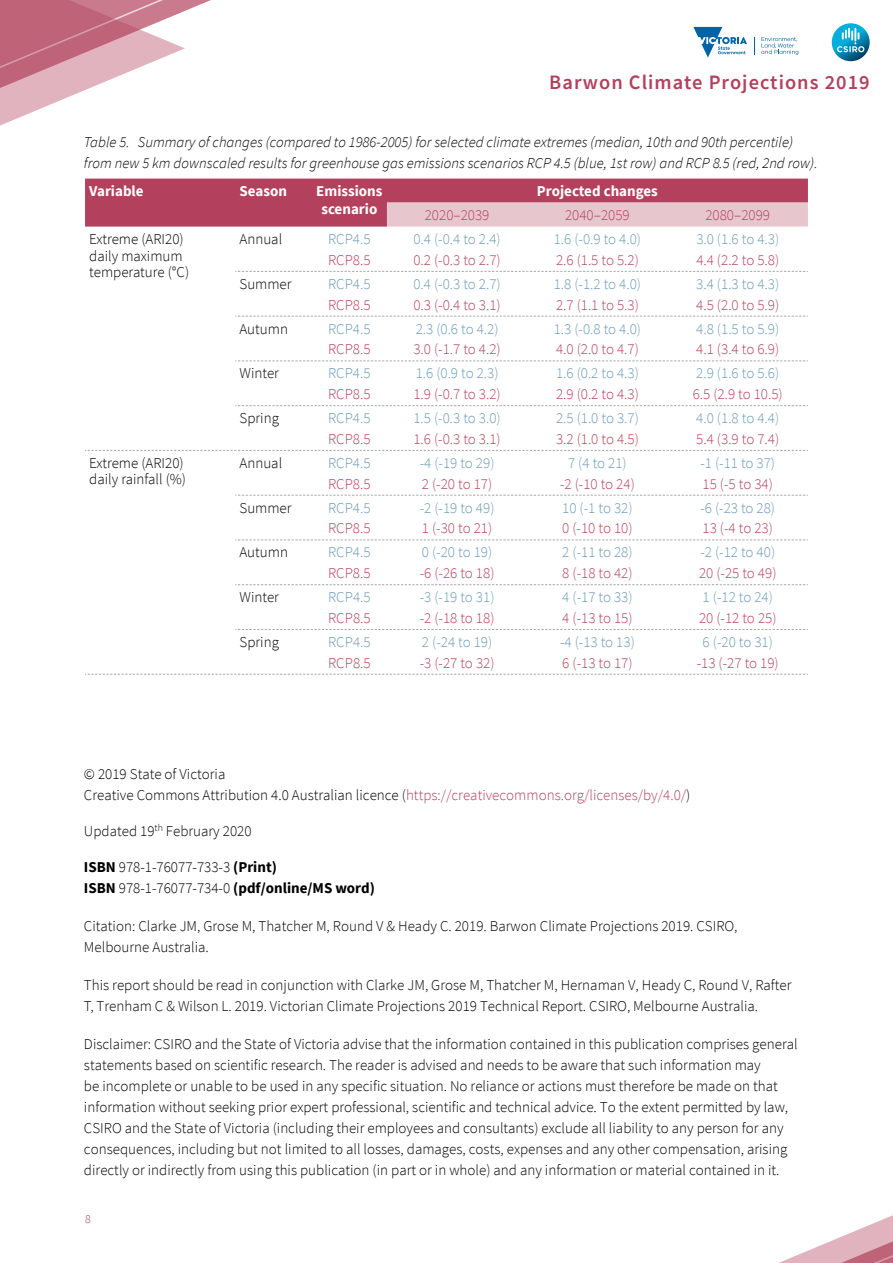
<style>
.page{position:relative;width:893px;height:1263px;background:#fff}
.page>*{position:absolute;margin:0;border:0;box-sizing:border-box;transform-origin:0 0}
.t1{font:600 20.4px "Source Sans Pro";letter-spacing:.05em;color:#b2415d}
.t2{font:300 15px/21px "Source Sans Pro";color:#000}
.t3{font:300 15px "Source Sans Pro";color:#b3405c}
.t4{font:300 15px "Source Sans Pro";color:#6b99b5}
.t5{font:italic 300 15px/21px "Source Sans Pro";color:#000}
.t6{font:700 15px/21px "Source Sans Pro";color:#000}
.t7{font:700 15px/18px "Source Sans Pro";color:#fff;text-align:center}
.t8{font:300 12px "Source Sans Pro";color:#b3405c}
.s1{font-style:inherit}
.s2{color:#b3405c}
.s3{font-weight:300}
</style>
<div class="page">
<svg style="left:0;top:0;width:211px;height:126px"></svg>
<svg style="left:779px;top:1215px;width:114px;height:48px"></svg>
<svg style="left:693px;top:27px;width:54px;height:31px"></svg>
<svg style="left:754px;top:37px;width:1px;height:17px"></svg>
<svg style="left:761px;top:37px;width:37px;height:18px"></svg>
<svg style="left:832px;top:23px;width:38px;height:38px"></svg>
<svg style="left:837px;top:28px;width:27px;height:24px"></svg>
<svg style="left:85px;top:179px;width:723px;height:48px;background:#c3697e"></svg>
<svg style="left:235px;top:271px;width:573px;height:1px"></svg>
<svg style="left:235px;top:316px;width:573px;height:1px"></svg>
<svg style="left:235px;top:360px;width:573px;height:1px"></svg>
<svg style="left:235px;top:405px;width:573px;height:1px"></svg>
<svg style="left:85px;top:450px;width:723px;height:1px"></svg>
<svg style="left:235px;top:495px;width:573px;height:1px"></svg>
<svg style="left:235px;top:540px;width:573px;height:1px"></svg>
<svg style="left:235px;top:584px;width:573px;height:1px"></svg>
<svg style="left:235px;top:629px;width:573px;height:1px"></svg>
<svg style="left:85px;top:674px;width:723px;height:1px"></svg>
<h1 class="t1" style="left:549px;top:69px;width:322px">Barwon Climate Projections 2019</h1>
<p class="t5" style="left:84px;top:132px;width:735px">Table 5. Summary of changes <span class="s1">(compared to 1986-2005)</span> for selected climate extremes (median, 10th and 90th percentile) from new 5 km downscaled results for greenhouse gas emissions scenarios RCP 4.5 (blue, 1st row) and RCP 8.5 (red, 2nd row).</p>
<p class="t7" style="left:89px;top:182px;width:56px">Variable</p>
<p class="t7" style="left:240px;top:182px;width:49px">Season</p>
<p class="t7" style="left:316px;top:182px;width:68px">Emissions scenario</p>
<p class="t7" style="left:537px;top:182px;width:122px">Projected changes</p>
<p class="t3" style="left:425px;top:206px;width:66px">2020–2039</p>
<p class="t3" style="left:565px;top:206px;width:66px">2040–2059</p>
<p class="t3" style="left:705px;top:206px;width:66px">2080–2099</p>
<p class="t2" style="left:89px;top:231px;width:101px;line-height:16.5px">Extreme (ARI20) daily maximum temperature (°C)</p>
<p class="t2" style="left:240px;top:229px;width:44px">Annual</p>
<p class="t4" style="left:328px;top:230px;width:44px">RCP4.5</p>
<p class="t3" style="left:328px;top:251px;width:44px">RCP8.5</p>
<p class="t2" style="left:240px;top:273px;width:54px">Summer</p>
<p class="t4" style="left:328px;top:275px;width:44px">RCP4.5</p>
<p class="t3" style="left:328px;top:296px;width:44px">RCP8.5</p>
<p class="t4" style="left:413px;top:230px;width:89px">0.4 (-0.4 to 2.4)</p>
<p class="t3" style="left:413px;top:251px;width:89px">0.2 (-0.3 to 2.7)</p>
<p class="t4" style="left:413px;top:275px;width:89px">0.4 (-0.3 to 2.7)</p>
<p class="t3" style="left:413px;top:296px;width:89px">0.3 (-0.4 to 3.1)</p>
<p class="t4" style="left:554px;top:230px;width:89px">1.6 (-0.9 to 4.0)</p>
<p class="t3" style="left:556px;top:251px;width:84px">2.6 (1.5 to 5.2)</p>
<p class="t4" style="left:554px;top:275px;width:89px">1.8 (-1.2 to 4.0)</p>
<p class="t3" style="left:556px;top:296px;width:84px">2.7 (1.1 to 5.3)</p>
<p class="t4" style="left:696px;top:230px;width:84px">3.0 (1.6 to 4.3)</p>
<p class="t3" style="left:696px;top:251px;width:84px">4.4 (2.2 to 5.8)</p>
<p class="t4" style="left:696px;top:275px;width:84px">3.4 (1.3 to 4.3)</p>
<p class="t3" style="left:696px;top:296px;width:84px">4.5 (2.0 to 5.9)</p>
<p class="t2" style="left:240px;top:318px;width:50px">Autumn</p>
<p class="t4" style="left:328px;top:320px;width:44px">RCP4.5</p>
<p class="t3" style="left:328px;top:340px;width:44px">RCP8.5</p>
<p class="t4" style="left:416px;top:320px;width:84px">2.3 (0.6 to 4.2)</p>
<p class="t3" style="left:413px;top:340px;width:89px">3.0 (-1.7 to 4.2)</p>
<p class="t4" style="left:554px;top:320px;width:89px">1.3 (-0.8 to 4.0)</p>
<p class="t3" style="left:556px;top:340px;width:84px">4.0 (2.0 to 4.7)</p>
<p class="t4" style="left:696px;top:320px;width:84px">4.8 (1.5 to 5.9)</p>
<p class="t3" style="left:696px;top:340px;width:84px">4.1 (3.4 to 6.9)</p>
<p class="t2" style="left:240px;top:363px;width:41px">Winter</p>
<p class="t4" style="left:328px;top:364px;width:44px">RCP4.5</p>
<p class="t3" style="left:328px;top:385px;width:44px">RCP8.5</p>
<p class="t4" style="left:416px;top:364px;width:84px">1.6 (0.9 to 2.3)</p>
<p class="t3" style="left:413px;top:385px;width:89px">1.9 (-0.7 to 3.2)</p>
<p class="t4" style="left:556px;top:364px;width:84px">1.6 (0.2 to 4.3)</p>
<p class="t3" style="left:556px;top:385px;width:84px">2.9 (0.2 to 4.3)</p>
<p class="t4" style="left:696px;top:364px;width:84px">2.9 (1.6 to 5.6)</p>
<p class="t3" style="left:693px;top:385px;width:92px">6.5 (2.9 to 10.5)</p>
<p class="t2" style="left:240px;top:408px;width:41px">Spring</p>
<p class="t4" style="left:328px;top:409px;width:44px">RCP4.5</p>
<p class="t3" style="left:328px;top:430px;width:44px">RCP8.5</p>
<p class="t4" style="left:413px;top:409px;width:89px">1.5 (-0.3 to 3.0)</p>
<p class="t3" style="left:413px;top:430px;width:89px">1.6 (-0.3 to 3.1)</p>
<p class="t4" style="left:556px;top:409px;width:84px">2.5 (1.0 to 3.7)</p>
<p class="t3" style="left:556px;top:430px;width:84px">3.2 (1.0 to 4.5)</p>
<p class="t4" style="left:696px;top:409px;width:84px">4.0 (1.8 to 4.4)</p>
<p class="t3" style="left:696px;top:430px;width:84px">5.4 (3.9 to 7.4)</p>
<p class="t2" style="left:89px;top:455px;width:98px;line-height:16.5px">Extreme (ARI20) daily rainfall (%)</p>
<p class="t2" style="left:240px;top:452px;width:44px">Annual</p>
<p class="t4" style="left:328px;top:454px;width:44px">RCP4.5</p>
<p class="t3" style="left:328px;top:474px;width:44px">RCP8.5</p>
<p class="t4" style="left:420px;top:454px;width:76px">-4 (-19 to 29)</p>
<p class="t3" style="left:422px;top:474px;width:72px">2 (-20 to 17)</p>
<p class="t4" style="left:568px;top:454px;width:60px">7 (4 to 21)</p>
<p class="t3" style="left:560px;top:474px;width:76px">-2 (-10 to 24)</p>
<p class="t4" style="left:700px;top:454px;width:76px">-1 (-11 to 37)</p>
<p class="t3" style="left:703px;top:474px;width:72px">15 (-5 to 34)</p>
<p class="t2" style="left:240px;top:497px;width:54px">Summer</p>
<p class="t4" style="left:328px;top:498px;width:44px">RCP4.5</p>
<p class="t3" style="left:328px;top:519px;width:44px">RCP8.5</p>
<p class="t4" style="left:420px;top:498px;width:76px">-2 (-19 to 49)</p>
<p class="t3" style="left:422px;top:519px;width:72px">1 (-30 to 21)</p>
<p class="t4" style="left:562px;top:498px;width:72px">10 (-1 to 32)</p>
<p class="t3" style="left:562px;top:519px;width:72px">0 (-10 to 10)</p>
<p class="t4" style="left:700px;top:498px;width:76px">-6 (-23 to 28)</p>
<p class="t3" style="left:703px;top:519px;width:72px">13 (-4 to 23)</p>
<p class="t2" style="left:240px;top:542px;width:50px">Autumn</p>
<p class="t4" style="left:328px;top:543px;width:44px">RCP4.5</p>
<p class="t3" style="left:328px;top:564px;width:44px">RCP8.5</p>
<p class="t4" style="left:422px;top:543px;width:72px">0 (-20 to 19)</p>
<p class="t3" style="left:420px;top:564px;width:76px">-6 (-26 to 18)</p>
<p class="t4" style="left:562px;top:543px;width:72px">2 (-11 to 28)</p>
<p class="t3" style="left:562px;top:564px;width:72px">8 (-18 to 42)</p>
<p class="t4" style="left:700px;top:543px;width:76px">-2 (-12 to 40)</p>
<p class="t3" style="left:699px;top:564px;width:79px">20 (-25 to 49)</p>
<p class="t2" style="left:240px;top:587px;width:41px">Winter</p>
<p class="t4" style="left:328px;top:588px;width:44px">RCP4.5</p>
<p class="t3" style="left:328px;top:609px;width:44px">RCP8.5</p>
<p class="t4" style="left:420px;top:588px;width:76px">-3 (-19 to 31)</p>
<p class="t3" style="left:420px;top:609px;width:76px">-2 (-18 to 18)</p>
<p class="t4" style="left:562px;top:588px;width:72px">4 (-17 to 33)</p>
<p class="t3" style="left:562px;top:609px;width:72px">4 (-13 to 15)</p>
<p class="t4" style="left:703px;top:588px;width:72px">1 (-12 to 24)</p>
<p class="t3" style="left:699px;top:609px;width:79px">20 (-12 to 25)</p>
<p class="t2" style="left:240px;top:631px;width:41px">Spring</p>
<p class="t4" style="left:328px;top:633px;width:44px">RCP4.5</p>
<p class="t3" style="left:328px;top:653px;width:44px">RCP8.5</p>
<p class="t4" style="left:422px;top:633px;width:72px">2 (-24 to 19)</p>
<p class="t3" style="left:420px;top:653px;width:76px">-3 (-27 to 32)</p>
<p class="t4" style="left:560px;top:633px;width:76px">-4 (-13 to 13)</p>
<p class="t3" style="left:562px;top:653px;width:72px">6 (-13 to 17)</p>
<p class="t4" style="left:703px;top:633px;width:72px">6 (-20 to 31)</p>
<p class="t3" style="left:697px;top:653px;width:83px">-13 (-27 to 19)</p>
<p class="t2" style="left:84px;top:763px;width:608px">© 2019 State of Victoria<br>Creative Commons Attribution 4.0 Australian licence (<span class="s2">https://creativecommons.org/licenses/by/4.0/</span>)</p>
<p class="t2" style="left:84px;top:820px;width:169px">Updated 19<sup>th</sup> February 2020</p>
<p class="t6" style="left:84px;top:856px;width:293px">ISBN <span class="s3">978-1-76077-733-3</span> (Print)<br>ISBN <span class="s3">978-1-76077-734-0</span> (pdf/online/MS word)</p>
<p class="t2" style="left:84px;top:915px;width:655px">Citation: Clarke JM, Grose M, Thatcher M, Round V &amp; Heady C. 2019. Barwon Climate Projections 2019. CSIRO,<br>Melbourne Australia.</p>
<p class="t2" style="left:84px;top:974px;width:709px">This report should be read in conjunction with Clarke JM, Grose M, Thatcher M, Hernaman V, Heady C, Round V, Rafter<br>T, Trenham C &amp; Wilson L. 2019. Victorian Climate Projections 2019 Technical Report. CSIRO, Melbourne Australia.</p>
<p class="t2" style="left:84px;top:1033px;width:715px">Disclaimer: CSIRO and the State of Victoria advise that the information contained in this publication comprises general statements based on scientific research. The reader is advised and needs to be aware that such information may<br>be incomplete or unable to be used in any specific situation. No reliance or actions must therefore be made on that information without seeking prior expert professional, scientific and technical advice. To the extent permitted by law, CSIRO and the State of Victoria (including their employees and consultants) exclude all liability to any person for any consequences, including but not limited to all losses, damages, costs, expenses and any other compensation, arising directly or indirectly from using this publication (in part or in whole) and any information or material contained in it.</p>
<p class="t8" style="left:85px;top:1212px;width:7px">8</p>
</div>
